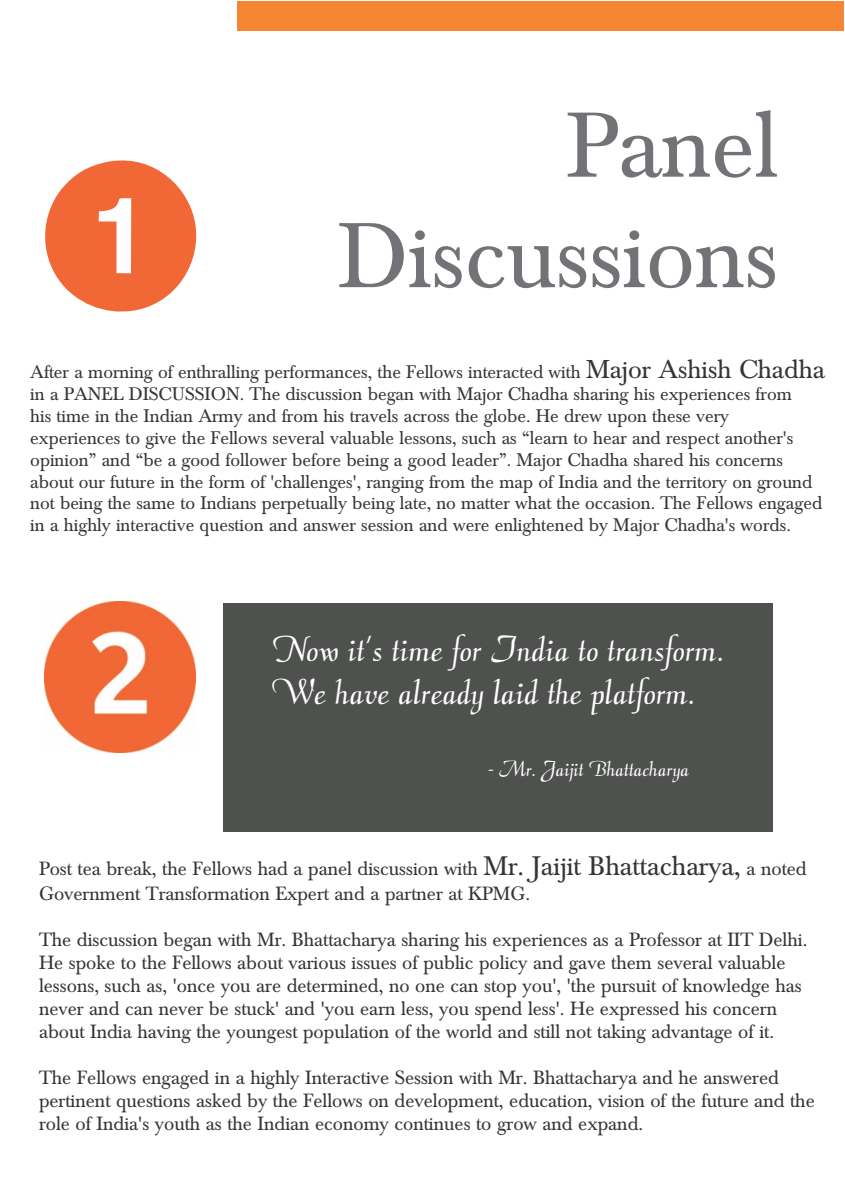
<style>
.page{position:relative;width:845px;height:1197px;background:#fff}
.page>*{position:absolute;margin:0;border:0;box-sizing:border-box;transform-origin:0 0}
.t1{font:96px/110.4px "Baskerville";color:#727376;text-align:right}
.t2{font:40px/42.4px "Calligraphy FLF";color:#fefefe}
.t3{font:24px "Calligraphy FLF";color:#fefefe}
.t4{font:20px/23px "Baskerville";color:#373435}
.t5{font:19px/21.8px "Baskerville";color:#373435}
.s1{font-size:27px}
.s2{font-size:28px}
</style>
<div class="page">
<svg style="left:45px;top:160px;width:152px;height:152px"></svg>
<div style="left:223px;top:603px;width:550px;height:228px;background:#4f514f"></div>
<div style="left:237px;top:1px;width:606px;height:30px;background:#f58634"></div>
<img style="left:44px;top:601px;width:151px;height:151px">
<h1 class="t1" style="left:338px;top:101px;width:441px">Panel<br>Discussions</h1>
<p class="t5" style="left:30px;top:363px;width:796px">After a morning of enthralling performances, the Fellows interacted with <span class="s1">Major Ashish Chadha </span>in a PANEL DISCUSSION. The discussion began with Major Chadha sharing his experiences from<br>his time in the Indian Army and from his travels across the globe. He drew upon these very<br>experiences to give the Fellows several valuable lessons, such as “learn to hear and respect another's opinion” and “be a good follower before being a good leader”. Major Chadha shared his concerns about our future in the form of 'challenges', ranging from the map of India and the territory on ground not being the same to Indians perpetually being late, no matter what the occasion. The Fellows engaged in a highly interactive question and answer session and were enlightened by Major Chadha's words.</p>
<h2 class="t2" style="left:272px;top:631px;width:453px">Now it’s time for India to transform.<br>We have already laid the platform.</h2>
<p class="t3" style="left:488px;top:758px;width:202px">- Mr. Jaijit Bhattacharya</p>
<p class="t4" style="left:39px;top:858px;width:769px;line-height:25.2px">Post tea break, the Fellows had a panel discussion with <span class="s2">Mr. Jaijit Bhattacharya,</span> a noted<br>Government Transformation Expert and a partner at KPMG.</p>
<p class="t4" style="left:39px;top:930px;width:770px">The discussion began with Mr. Bhattacharya sharing his experiences as a Professor at IIT Delhi.<br>He spoke to the Fellows about various issues of public policy and gave them several valuable lessons, such as, 'once you are determined, no one can stop you', 'the pursuit of knowledge has never and can never be stuck' and 'you earn less, you spend less'. He expressed his concern about India having the youngest population of the world and still not taking advantage of it.</p>
<p class="t4" style="left:39px;top:1068px;width:777px">The Fellows engaged in a highly Interactive Session with Mr. Bhattacharya and he answered pertinent questions asked by the Fellows on development, education, vision of the future and the role of India's youth as the Indian economy continues to grow and expand.</p>
</div>
